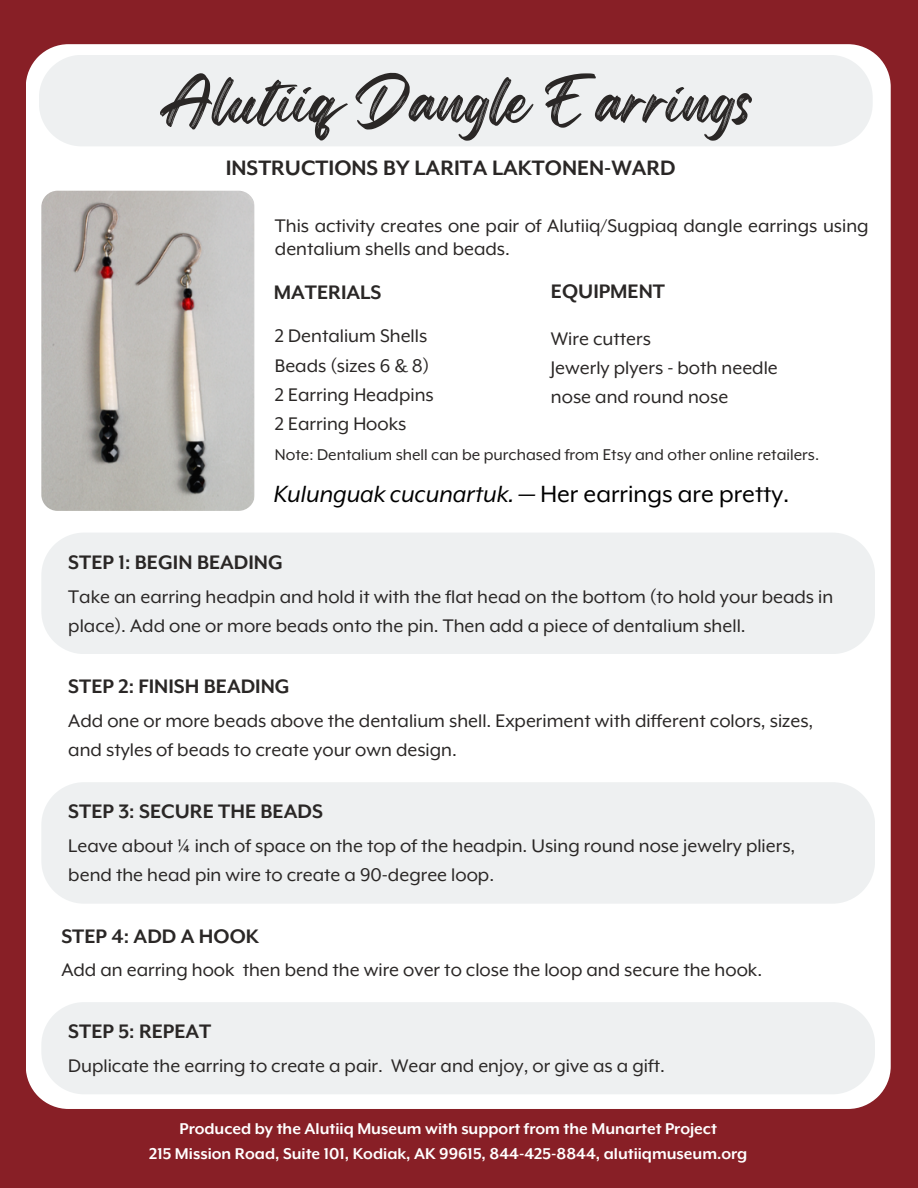
<style>
.page{position:relative;width:918px;height:1188px;background:#881f26}
.page>*{position:absolute;margin:0;border:0;box-sizing:border-box;transform-origin:0 0}
.t1{font:56.85px "Regular Brush";color:#2a2726}
.t2{font:italic 27px "Mr Eaves XL Mod OT";color:#000}
.t3{font:700 24px "Mr Eaves XL Mod OT";color:#2a2726}
.t4{font:700 22.5px "Mr Eaves XL Mod OT";color:#2a2726}
.t5{font:21px/29.2px "Mr Eaves XL Mod OT";color:#2a2726}
.t6{font:700 18px "Mr Eaves XL Mod OT";color:#fff}
.t7{font:18px "Mr Eaves XL Mod OT";color:#2a2726}
.s1{font-style:normal}
</style>
<div class="page">
<div style="left:26px;top:44px;width:865px;height:1064px;background:#fff"></div>
<div style="left:39px;top:55px;width:834px;height:91px;background:#eef0f1"></div>
<div style="left:41px;top:533px;width:834px;height:121px;background:#eef0f1"></div>
<img style="left:41px;top:191px;width:214px;height:320px;border-radius:16px">
<div style="left:41px;top:782px;width:834px;height:122px;background:#eef0f1"></div>
<div style="left:41px;top:1002px;width:834px;height:92px;background:#eef0f1"></div>
<p class="t1" style="left:159px;top:56px;width:596px">Alutiiq Dangle Earrings</p>
<p class="t3" style="left:226px;top:156px;width:452px">INSTRUCTIONS BY LARITA LAKTONEN-WARD</p>
<p class="t5" style="left:275px;top:215px;width:595px;line-height:22.5px">This activity creates one pair of Alutiiq/Sugpiaq dangle earrings using dentalium shells and beads.</p>
<p class="t4" style="left:274px;top:281px;width:109px">MATERIALS</p>
<p class="t5" style="left:275px;top:321px;width:154px">2 Dentalium Shells</p>
<p class="t5" style="left:275px;top:351px;width:156px">Beads (sizes 6 &amp; 8)</p>
<p class="t5" style="left:275px;top:380px;width:160px">2 Earring Headpins</p>
<p class="t5" style="left:275px;top:409px;width:133px">2 Earring Hooks</p>
<p class="t4" style="left:551px;top:280px;width:116px">EQUIPMENT</p>
<p class="t5" style="left:551px;top:324px;width:102px">Wire cutters</p>
<p class="t5" style="left:551px;top:353px;width:228px">Jewerly plyers - both needle nose and round nose</p>
<p class="t7" style="left:275px;top:445px;width:546px">Note: Dentalium shell can be purchased from Etsy and other online retailers.</p>
<p class="t2" style="left:274px;top:481px;width:517px">Kulunguak cucunartuk.— <span class="s1">Her earrings are pretty.</span></p>
<p class="t4" style="left:68px;top:551px;width:216px">STEP 1: BEGIN BEADING</p>
<p class="t5" style="left:68px;top:582px;width:767px">Take an earring headpin and hold it with the flat head on the bottom (to hold your beads in place). Add one or more beads onto the pin. Then add a piece of dentalium shell.</p>
<p class="t4" style="left:68px;top:675px;width:223px">STEP 2: FINISH BEADING</p>
<p class="t5" style="left:68px;top:706px;width:747px">Add one or more beads above the dentalium shell. Experiment with different colors, sizes, and styles of beads to create your own design.</p>
<p class="t4" style="left:68px;top:800px;width:256px">STEP 3: SECURE THE BEADS</p>
<p class="t5" style="left:68px;top:831px;width:729px">Leave about ¼ inch of space on the top of the headpin. Using round nose jewelry pliers, bend the head pin wire to create a 90-degree loop.</p>
<p class="t4" style="left:61px;top:925px;width:199px">STEP 4: ADD A HOOK</p>
<p class="t5" style="left:61px;top:956px;width:702px">Add an earring hook then bend the wire over to close the loop and secure the hook.</p>
<p class="t4" style="left:68px;top:1020px;width:145px">STEP 5: REPEAT</p>
<p class="t5" style="left:68px;top:1051px;width:598px">Duplicate the earring to create a pair. Wear and enjoy, or give as a gift.</p>
<p class="t6" style="left:180px;top:1119px;width:539px">Produced by the Alutiiq Museum with support from the Munartet Project</p>
<p class="t6" style="left:149px;top:1144px;width:600px">215 Mission Road, Suite 101, Kodiak, AK 99615, 844-425-8844, alutiiqmuseum.org</p>
</div>
